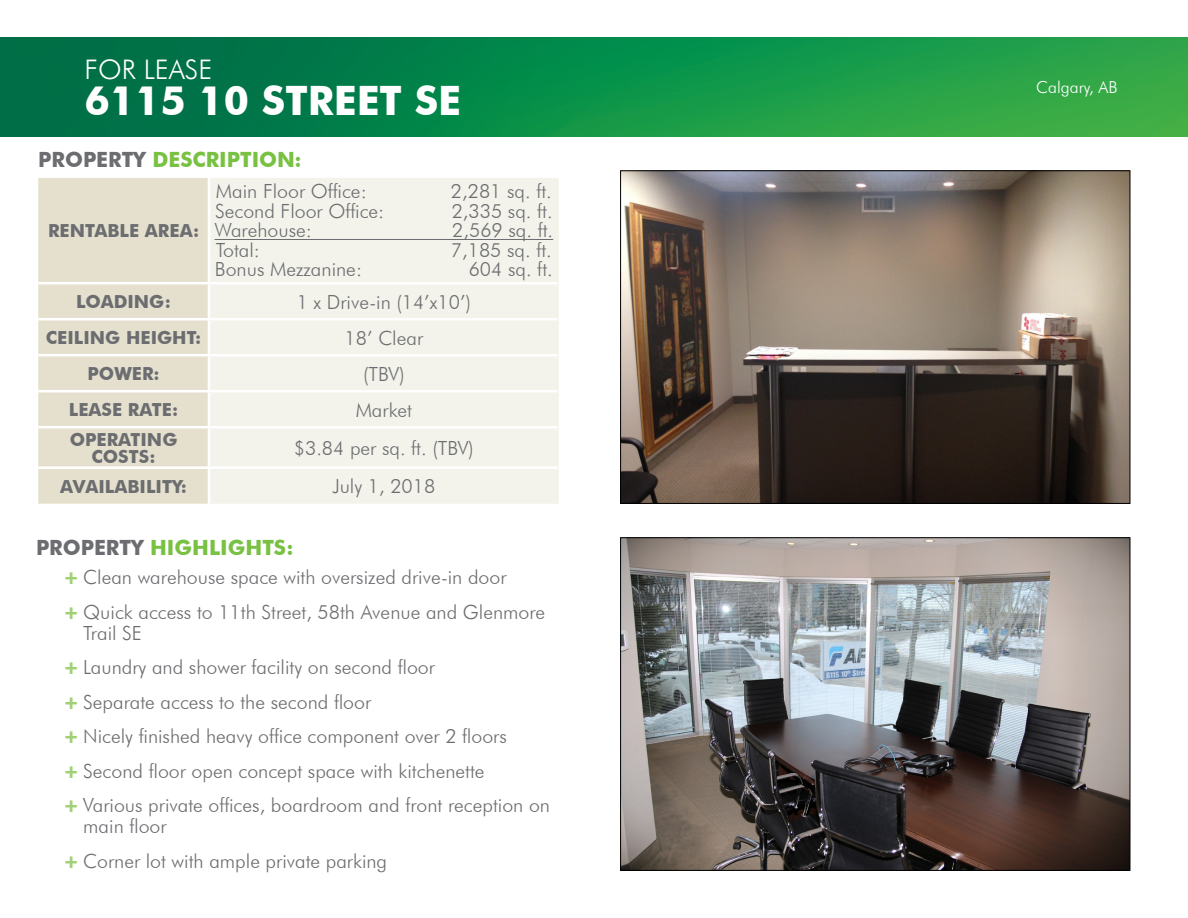
<style>
.page{position:relative;width:1188px;height:918px;background:#fff}
.page>*{position:absolute;margin:0;border:0;box-sizing:border-box;transform-origin:0 0}
.t1{font:700 40.5px "Futura BT";color:#fff}
.t2{font:300 27px "Futura BT";color:#fff}
.Heading{font:700 21px "Futura BT";color:#79c142}
.Table_Content{font:300 19.5px/21px "Futura BT";color:#6c6d70}
.Bold_Table_Content{font:700 18px/16.5px "Futura BT";color:#6c6d70;text-align:center}
.t3{font:300 16.5px "Futura BT";color:#fff}
.s1{color:#6c6d70}
.s2{font-weight:900;color:#a1d076}
</style>
<div class="page">
<img style="left:0;top:38px;width:1188px;height:98px">
<img style="left:622px;top:173px;width:506px;height:329px">
<img style="left:622px;top:540px;width:506px;height:329px">
<div style="left:38px;top:178px;width:170px;height:326px;background:#e5e0ce"></div>
<div style="left:210px;top:178px;width:349px;height:326px;background:#f3f3eb"></div>
<hr style="left:38px;top:282px;width:171px;height:2px;background:#fff">
<hr style="left:209px;top:282px;width:349px;height:2px;background:#fff">
<hr style="left:38px;top:318px;width:171px;height:2px;background:#fff">
<hr style="left:209px;top:318px;width:349px;height:2px;background:#fff">
<hr style="left:38px;top:354px;width:171px;height:2px;background:#fff">
<hr style="left:209px;top:354px;width:349px;height:2px;background:#fff">
<hr style="left:38px;top:390px;width:171px;height:2px;background:#fff">
<hr style="left:209px;top:390px;width:349px;height:2px;background:#fff">
<hr style="left:38px;top:426px;width:171px;height:2px;background:#fff">
<hr style="left:209px;top:426px;width:349px;height:2px;background:#fff">
<hr style="left:38px;top:466px;width:171px;height:3px;background:#fff">
<hr style="left:209px;top:466px;width:349px;height:3px;background:#fff">
<hr style="left:215px;top:239px;width:338px;height:1px;background:#6c6d70">
<h2 class="t2" style="left:85px;top:53px;width:129px">FOR LEASE</h2>
<h1 class="t1" style="left:85px;top:76px;width:378px">6115 10 STREET SE</h1>
<p class="t3" style="left:1036px;top:77px;width:83px">Calgary, AB</p>
<p class="Heading" style="left:38px;top:147px;width:265px"><span class="s1">PROPERTY</span> DESCRIPTION:</p>
<p class="Bold_Table_Content" style="left:48px;top:222px;width:153px">RENTABLE AREA:</p>
<p class="Table_Content" style="left:216px;top:181px;width:152px">Main Floor Office:</p>
<p class="Table_Content" style="left:451px;top:181px;width:102px">2,281 sq. ft.</p>
<p class="Table_Content" style="left:215px;top:200px;width:171px">Second Floor Office:</p>
<p class="Table_Content" style="left:452px;top:200px;width:102px">2,335 sq. ft.</p>
<p class="Table_Content" style="left:215px;top:220px;width:99px">Warehouse:</p>
<p class="Table_Content" style="left:452px;top:220px;width:102px">2,569 sq. ft.</p>
<p class="Table_Content" style="left:216px;top:239px;width:46px">Total:</p>
<p class="Table_Content" style="left:451px;top:239px;width:102px">7,185 sq. ft.</p>
<p class="Table_Content" style="left:215px;top:259px;width:149px">Bonus Mezzanine:</p>
<p class="Table_Content" style="left:469px;top:259px;width:86px">604 sq. ft.</p>
<p class="Bold_Table_Content" style="left:76px;top:293px;width:96px">LOADING:</p>
<p class="Table_Content" style="left:297px;top:291px;width:176px">1 x Drive-in (14’x10’)</p>
<p class="Bold_Table_Content" style="left:46px;top:329px;width:157px">CEILING HEIGHT:</p>
<p class="Table_Content" style="left:345px;top:327px;width:80px">18’ Clear</p>
<p class="Bold_Table_Content" style="left:88px;top:365px;width:74px">POWER:</p>
<p class="Table_Content" style="left:363px;top:363px;width:43px">(TBV)</p>
<p class="Bold_Table_Content" style="left:69px;top:401px;width:111px">LEASE RATE:</p>
<p class="Table_Content" style="left:356px;top:399px;width:58px">Market</p>
<p class="Bold_Table_Content" style="left:70px;top:431px;width:109px">OPERATING<br>COSTS:</p>
<p class="Table_Content" style="left:294px;top:437px;width:182px">$3.84 per sq. ft. (TBV)</p>
<p class="Bold_Table_Content" style="left:60px;top:478px;width:128px">AVAILABILITY:</p>
<p class="Table_Content" style="left:332px;top:476px;width:104px">July 1, 2018</p>
<p class="Heading" style="left:36px;top:535px;width:259px"><span class="s1">PROPERTY</span> HIGHLIGHTS:</p>
<p class="Table_Content" style="left:63px;top:567px;width:445px"><span class="s2">+</span> Clean warehouse space with oversized drive-in door</p>
<p class="Table_Content" style="left:83px;top:601px;width:464px;text-indent:-20px"><span class="s2">+</span> Quick access to 11th Street, 58th Avenue and Glenmore<br>Trail SE</p>
<p class="Table_Content" style="left:63px;top:657px;width:373px"><span class="s2">+</span> Laundry and shower facility on second floor</p>
<p class="Table_Content" style="left:63px;top:691px;width:310px"><span class="s2">+</span> Separate access to the second floor</p>
<p class="Table_Content" style="left:63px;top:726px;width:445px"><span class="s2">+</span> Nicely finished heavy office component over 2 floors</p>
<p class="Table_Content" style="left:63px;top:760px;width:423px"><span class="s2">+</span> Second floor open concept space with kitchenette</p>
<p class="Table_Content" style="left:83px;top:795px;width:468px;text-indent:-20px"><span class="s2">+</span> Various private offices, boardroom and front reception on main floor</p>
<p class="Table_Content" style="left:63px;top:850px;width:326px"><span class="s2">+</span> Corner lot with ample private parking</p>
</div>
